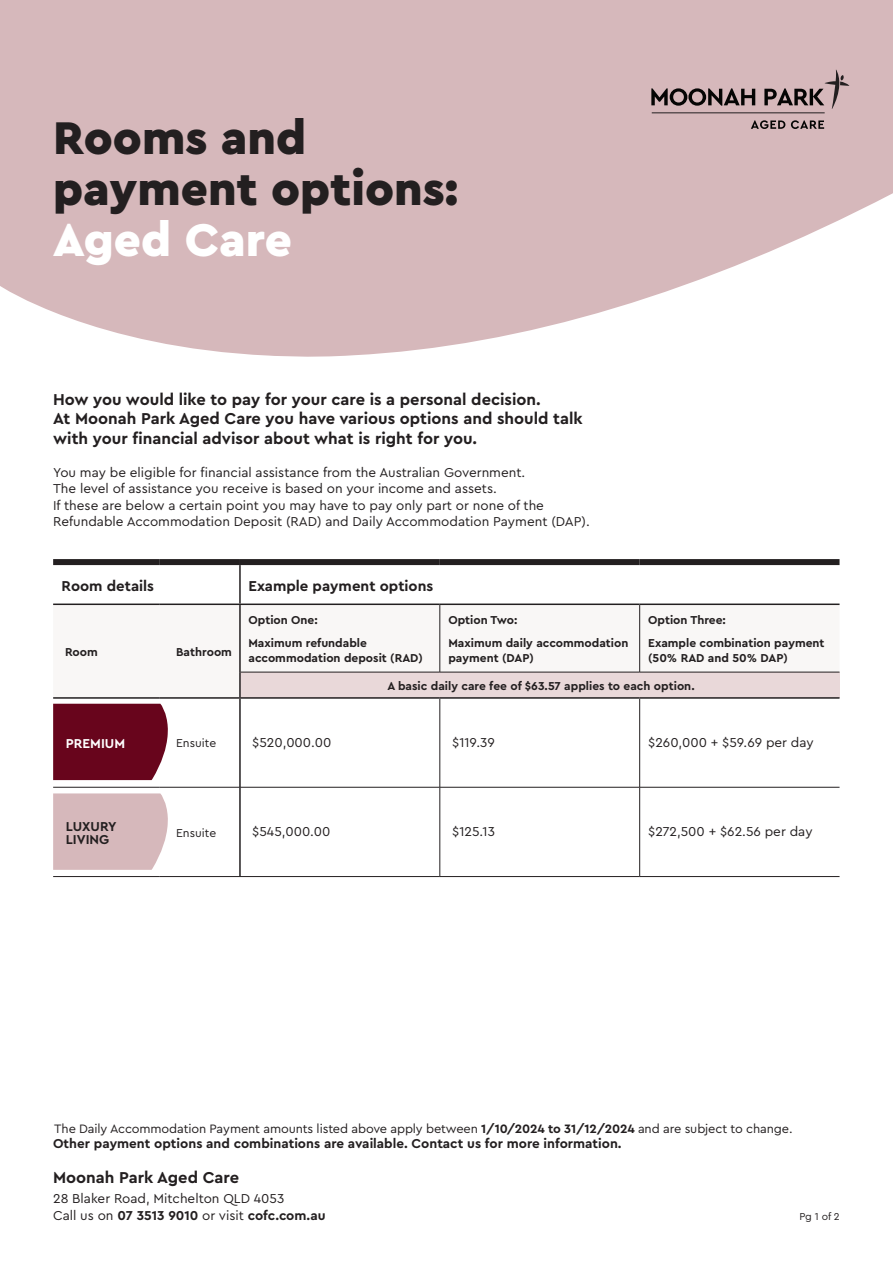
<style>
.page{position:relative;width:893px;height:1263px;background:#fff}
.page>*{position:absolute;margin:0;border:0;box-sizing:border-box;transform-origin:0 0}
.t1{font:900 48px/51px "Cera Pro";color:#231f20}
.t2{font:900 48px "Cera Pro";letter-spacing:-.005em;color:#fff}
.t3{font:700 16.5px/19.5px "Cera Pro";color:#231f20}
.t4{font:700 15px "Cera Pro";color:#231f20}
.t5{font:13.5px/16.5px "Cera Pro";color:#231f20}
.t6{font:700 13.5px/13.5px "Cera Pro";color:#231f20}
.t7{font:700 13.5px "Cera Pro";color:#fff}
.t8{font:12.75px "Cera Pro";letter-spacing:-.01em;color:#231f20}
.t9{font:700 12px/23.5px "Cera Pro";color:#231f20}
.t10{font:12px "Cera Pro";color:#231f20}
.t11{font:10.5px "Cera Pro";color:#231f20}
.s1{font-weight:700}
</style>
<div class="page">
<svg style="left:0;top:0;width:893px;height:357px;background:#dbc1c3"></svg>
<svg style="left:53px;top:793px;width:115px;height:77px;background:#d8bbbe"></svg>
<div style="left:53px;top:704px;width:115px;height:76px;background:#68051c"></div>
<svg style="left:53px;top:565px;width:786px;height:1px"></svg>
<div style="left:53px;top:605px;width:786px;height:67px;background:#f9f7f6"></div>
<div style="left:240px;top:672px;width:599px;height:26px;background:#e9d8d9"></div>
<div style="left:53px;top:559px;width:106px;height:6px;background:#231f20"></div>
<div style="left:159px;top:559px;width:81px;height:6px;background:#231f20"></div>
<div style="left:240px;top:559px;width:200px;height:6px;background:#231f20"></div>
<div style="left:440px;top:559px;width:200px;height:6px;background:#231f20"></div>
<div style="left:640px;top:559px;width:199px;height:6px;background:#231f20"></div>
<hr style="left:440px;top:605px;width:1px;height:67px;background:#231f20">
<hr style="left:639px;top:605px;width:1px;height:67px;background:#231f20">
<hr style="left:241px;top:672px;width:199px;height:1px;background:#231f20">
<hr style="left:440px;top:672px;width:200px;height:1px;background:#231f20">
<hr style="left:640px;top:672px;width:199px;height:1px;background:#231f20">
<hr style="left:239px;top:565px;width:2px;height:38px;background:#231f20">
<hr style="left:239px;top:605px;width:2px;height:67px;background:#231f20">
<hr style="left:239px;top:672px;width:2px;height:25px;background:#231f20">
<hr style="left:53px;top:603px;width:106px;height:2px;background:#231f20">
<hr style="left:159px;top:603px;width:81px;height:2px;background:#231f20">
<hr style="left:240px;top:603px;width:200px;height:2px;background:#231f20">
<hr style="left:440px;top:603px;width:200px;height:2px;background:#231f20">
<hr style="left:640px;top:603px;width:199px;height:2px;background:#231f20">
<hr style="left:440px;top:699px;width:1px;height:88px;background:#231f20">
<hr style="left:440px;top:787px;width:1px;height:89px;background:#231f20">
<hr style="left:639px;top:699px;width:1px;height:88px;background:#231f20">
<hr style="left:639px;top:787px;width:1px;height:89px;background:#231f20">
<hr style="left:239px;top:699px;width:2px;height:88px;background:#231f20">
<hr style="left:239px;top:787px;width:2px;height:89px;background:#231f20">
<hr style="left:53px;top:697px;width:106px;height:2px;background:#231f20">
<hr style="left:159px;top:697px;width:81px;height:2px;background:#231f20">
<hr style="left:240px;top:697px;width:200px;height:2px;background:#231f20">
<hr style="left:440px;top:697px;width:200px;height:2px;background:#231f20">
<hr style="left:640px;top:697px;width:199px;height:2px;background:#231f20">
<hr style="left:53px;top:787px;width:106px;height:1px;background:#231f20">
<hr style="left:159px;top:787px;width:81px;height:1px;background:#231f20">
<hr style="left:240px;top:787px;width:200px;height:1px;background:#231f20">
<hr style="left:440px;top:787px;width:200px;height:1px;background:#231f20">
<hr style="left:640px;top:787px;width:199px;height:1px;background:#231f20">
<hr style="left:53px;top:876px;width:106px;height:1px;background:#231f20">
<hr style="left:159px;top:876px;width:81px;height:1px;background:#231f20">
<hr style="left:240px;top:876px;width:200px;height:1px;background:#231f20">
<hr style="left:440px;top:876px;width:200px;height:1px;background:#231f20">
<hr style="left:640px;top:876px;width:199px;height:1px;background:#231f20">
<svg style="left:651px;top:88px;width:104px;height:18px;background:#776768"></svg>
<svg style="left:751px;top:120px;width:34px;height:9px"></svg>
<svg style="left:791px;top:120px;width:33px;height:9px"></svg>
<hr style="left:652px;top:113px;width:173px;height:1px;background:#231f20">
<svg style="left:764px;top:70px;width:85px;height:39px;background:#ad9597"></svg>
<h1 class="t1" style="left:53px;top:111px;width:407px">Rooms and payment options:</h1>
<h1 class="t2" style="left:53px;top:208px;width:240px">Aged Care</h1>
<p class="t3" style="left:53px;top:389px;width:531px">How you would like to pay for your care is a personal decision.<br>At Moonah Park Aged Care you have various options and should talk with your financial advisor about what is right for you.</p>
<p class="t5" style="left:53px;top:463px;width:538px">You may be eligible for financial assistance from the Australian Government.<br>The level of assistance you receive is based on your income and assets.<br>If these are below a certain point you may have to pay only part or none of the Refundable Accommodation Deposit (RAD) and Daily Accommodation Payment (DAP).</p>
<p class="t4" style="left:62px;top:575px;width:94px">Room details</p>
<p class="t4" style="left:248px;top:575px;width:186px">Example payment options</p>
<p class="t9" style="left:65px;top:640px;width:34px">Room</p>
<p class="t9" style="left:176px;top:640px;width:57px">Bathroom</p>
<p class="t9" style="left:248px;top:607px;width:120px">Option One:<br>Maximum refundable</p>
<p class="t9" style="left:248px;top:646px;width:176px">accommodation deposit (RAD)</p>
<p class="t9" style="left:648px;top:607px;width:178px">Option Three:<br>Example combination payment</p>
<p class="t9" style="left:648px;top:646px;width:141px">(50% RAD and 50% DAP)</p>
<p class="t9" style="left:387px;top:673px;width:309px">A basic daily care fee of $63.57 applies to each option.</p>
<p class="t9" style="left:448px;top:607px;width:182px">Option Two:<br>Maximum daily accommodation</p>
<p class="t9" style="left:448px;top:646px;width:87px">payment (DAP)</p>
<p class="t7" style="left:66px;top:734px;width:61px">PREMIUM</p>
<p class="t10" style="left:176px;top:735px;width:42px">Ensuite</p>
<p class="t5" style="left:252px;top:734px;width:81px">$520,000.00</p>
<p class="t5" style="left:452px;top:734px;width:44px">$119.39</p>
<p class="t5" style="left:648px;top:734px;width:167px">$260,000 + $59.69 per day</p>
<p class="t6" style="left:66px;top:819px;width:52px">LUXURY<br>LIVING</p>
<p class="t10" style="left:176px;top:825px;width:42px">Ensuite</p>
<p class="t5" style="left:252px;top:823px;width:80px">$545,000.00</p>
<p class="t5" style="left:452px;top:823px;width:44px">$125.13</p>
<p class="t5" style="left:648px;top:823px;width:166px">$272,500 + $62.56 per day</p>
<p class="t8" style="left:54px;top:1120px;width:740px">The Daily Accommodation Payment amounts listed above apply between <span class="s1">1/10/2024 to 31/12/2024</span> and are subject to change.</p>
<p class="t6" style="left:53px;top:1136px;width:570px">Other payment options and combinations are available. Contact us for more information.</p>
<p class="t3" style="left:53px;top:1167px;width:187px">Moonah Park Aged Care</p>
<p class="t5" style="left:53px;top:1190px;width:274px">28 Blaker Road, Mitchelton QLD 4053<br>Call us on <span class="s1">07 3513 9010</span> or visit <span class="s1">cofc.com.au</span></p>
<p class="t11" style="left:799px;top:1209px;width:42px">Pg 1 of 2</p>
</div>
